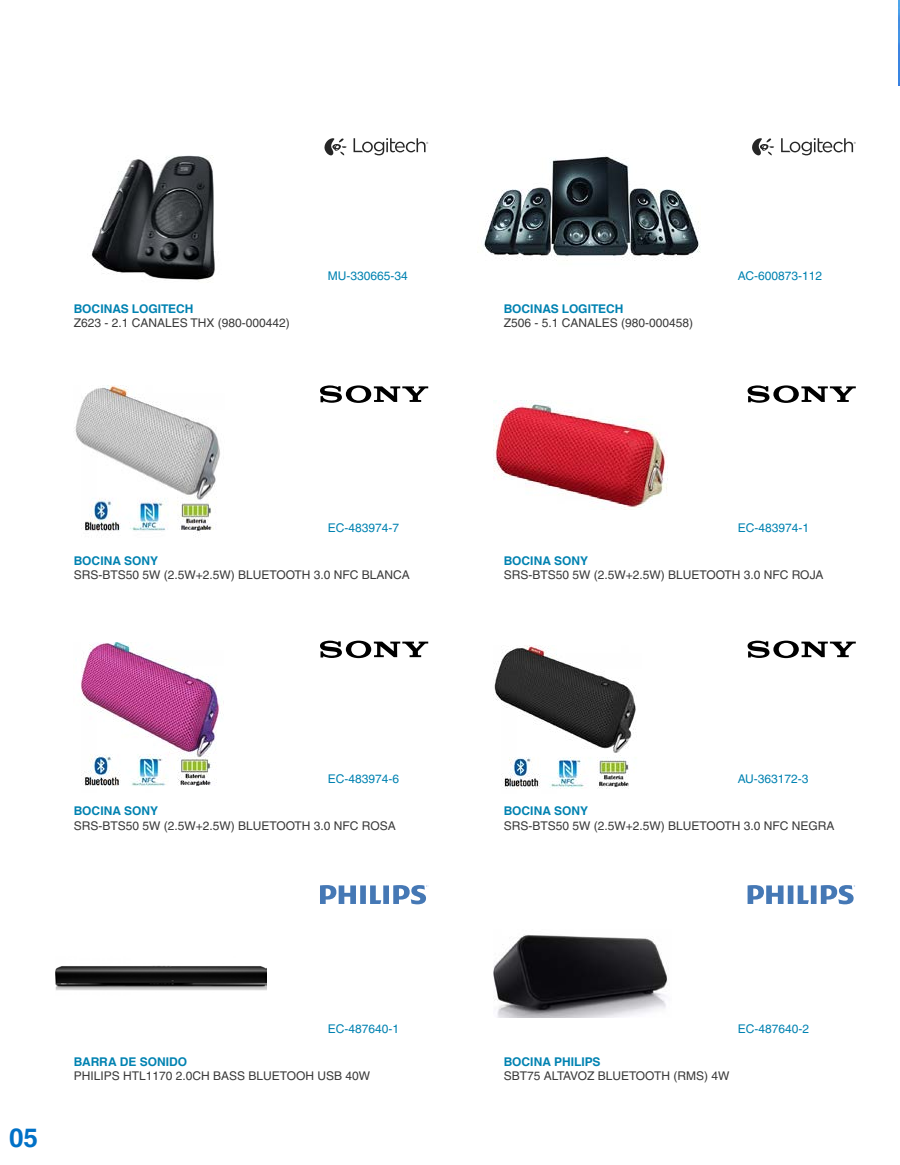
<style>
.page{position:relative;width:900px;height:1165px;background:#fff}
.page>*{position:absolute;margin:0;border:0;box-sizing:border-box;transform-origin:0 0}
.t1{font:700 26px "Helvetica";color:#0071c7}
.t2{font:12px "Helvetica";color:#3a3a3a}
.t3{font:700 12px "Helvetica";letter-spacing:-.005em;color:#0082b1}
.t4{font:12px "Helvetica CE";color:#0082b1}
</style>
<div class="page">
<img style="left:898px;top:0;width:2px;height:86px">
<svg style="left:354px;top:138px;width:74px;height:17px"></svg>
<svg style="left:324px;top:138px;width:23px;height:18px"></svg>
<svg style="left:781px;top:138px;width:75px;height:17px"></svg>
<svg style="left:752px;top:138px;width:22px;height:18px"></svg>
<svg style="left:748px;top:385px;width:108px;height:18px"></svg>
<svg style="left:748px;top:641px;width:108px;height:17px"></svg>
<svg style="left:320px;top:641px;width:108px;height:17px"></svg>
<svg style="left:320px;top:385px;width:108px;height:18px"></svg>
<svg style="left:320px;top:885px;width:108px;height:19px"></svg>
<svg style="left:748px;top:885px;width:107px;height:19px"></svg>
<img style="left:91px;top:155px;width:124px;height:128px">
<img style="left:477px;top:156px;width:223px;height:105px">
<img style="left:74px;top:386px;width:146px;height:151px">
<img style="left:493px;top:400px;width:175px;height:108px">
<img style="left:81px;top:642px;width:143px;height:144px">
<img style="left:493px;top:645px;width:143px;height:144px">
<img style="left:56px;top:965px;width:210px;height:26px">
<img style="left:493px;top:934px;width:175px;height:84px">
<p class="t3" style="left:74px;top:301px;width:121px">BOCINAS LOGITECH</p>
<p class="t2" style="left:74px;top:316px;width:218px">Z623 - 2.1 CANALES THX (980-000442)</p>
<p class="t4" style="left:328px;top:269px;width:82px">MU-330665-34</p>
<p class="t4" style="left:328px;top:521px;width:73px">EC-483974-7</p>
<p class="t3" style="left:74px;top:553px;width:86px">BOCINA SONY</p>
<p class="t2" style="left:74px;top:568px;width:338px">SRS-BTS50 5W (2.5W+2.5W) BLUETOOTH 3.0 NFC BLANCA</p>
<p class="t4" style="left:328px;top:772px;width:73px">EC-483974-6</p>
<p class="t3" style="left:74px;top:804px;width:86px">BOCINA SONY</p>
<p class="t2" style="left:74px;top:819px;width:323px">SRS-BTS50 5W (2.5W+2.5W) BLUETOOTH 3.0 NFC ROSA</p>
<h1 class="t1" style="left:9px;top:1122px;width:30px">05</h1>
<p class="t4" style="left:328px;top:1022px;width:73px">EC-487640-1</p>
<p class="t3" style="left:74px;top:1054px;width:115px">BARRA DE SONIDO</p>
<p class="t2" style="left:74px;top:1069px;width:298px">PHILIPS HTL1170 2.0CH BASS BLUETOOH USB 40W</p>
<p class="t3" style="left:504px;top:301px;width:121px">BOCINAS LOGITECH</p>
<p class="t2" style="left:504px;top:316px;width:191px">Z506 - 5.1 CANALES (980-000458)</p>
<p class="t4" style="left:738px;top:269px;width:86px">AC-600873-112</p>
<p class="t4" style="left:738px;top:521px;width:73px">EC-483974-1</p>
<p class="t3" style="left:504px;top:553px;width:86px">BOCINA SONY</p>
<p class="t2" style="left:504px;top:568px;width:321px">SRS-BTS50 5W (2.5W+2.5W) BLUETOOTH 3.0 NFC ROJA</p>
<p class="t4" style="left:738px;top:772px;width:72px">AU-363172-3</p>
<p class="t3" style="left:504px;top:804px;width:86px">BOCINA SONY</p>
<p class="t2" style="left:504px;top:819px;width:332px">SRS-BTS50 5W (2.5W+2.5W) BLUETOOTH 3.0 NFC NEGRA</p>
<p class="t3" style="left:504px;top:1054px;width:98px">BOCINA PHILIPS</p>
<p class="t2" style="left:504px;top:1069px;width:227px">SBT75 ALTAVOZ BLUETOOTH (RMS) 4W</p>
<p class="t4" style="left:738px;top:1022px;width:73px">EC-487640-2</p>
</div>
